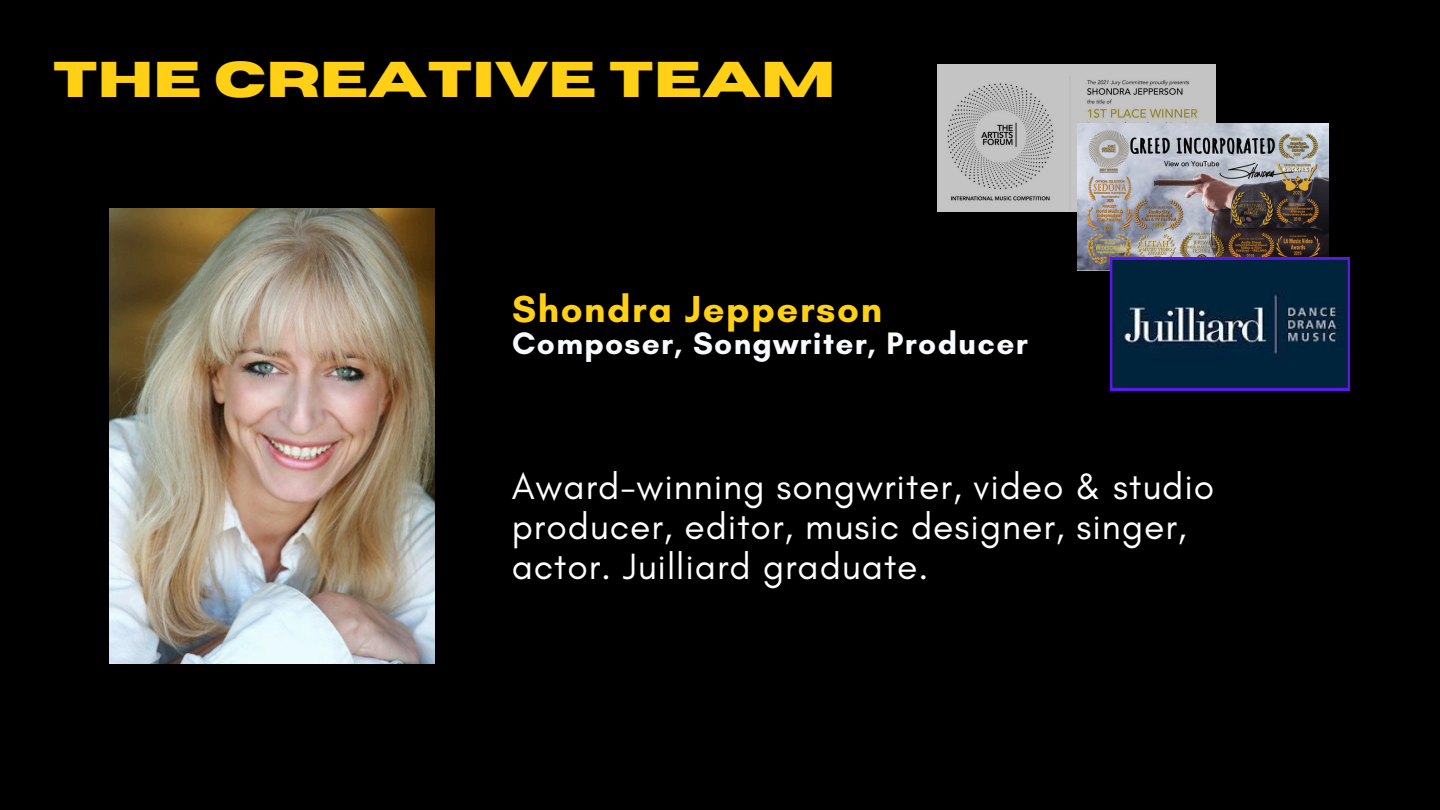
<style>
.page{position:relative;width:1440px;height:810px;background:#000}
.page>*{position:absolute;margin:0;border:0;box-sizing:border-box;transform-origin:0 0}
.t1{font:700 50px "Horizon";color:#ffd015}
.t2{font:700 38.3px "Glacial Indifference";letter-spacing:.04em;color:#ffd015}
.t3{font:37.3px/39.8px "Glacial Indifference";letter-spacing:.025em;color:#fff}
.t4{font:700 31.6px "Glacial Indifference";letter-spacing:.04em;color:#f8fbfd}
</style>
<div class="page">
<img style="left:109px;top:209px;width:326px;height:454px">
<img style="left:937px;top:64px;width:279px;height:148px">
<img style="left:1077px;top:123px;width:252px;height:147px">
<svg style="left:1110px;top:258px;width:240px;height:132px"></svg>
<p class="t1" style="left:53px;top:55px;width:784px">THE CREATIVE TEAM</p>
<p class="t2" style="left:512px;top:286px;width:372px">Shondra Jepperson</p>
<p class="t4" style="left:512px;top:324px;width:517px">Composer, Songwriter, Producer</p>
<p class="t3" style="left:512px;top:466px;width:704px">Award-winning songwriter, video &amp; studio producer, editor, music designer, singer, actor. Juilliard graduate.</p>
</div>
